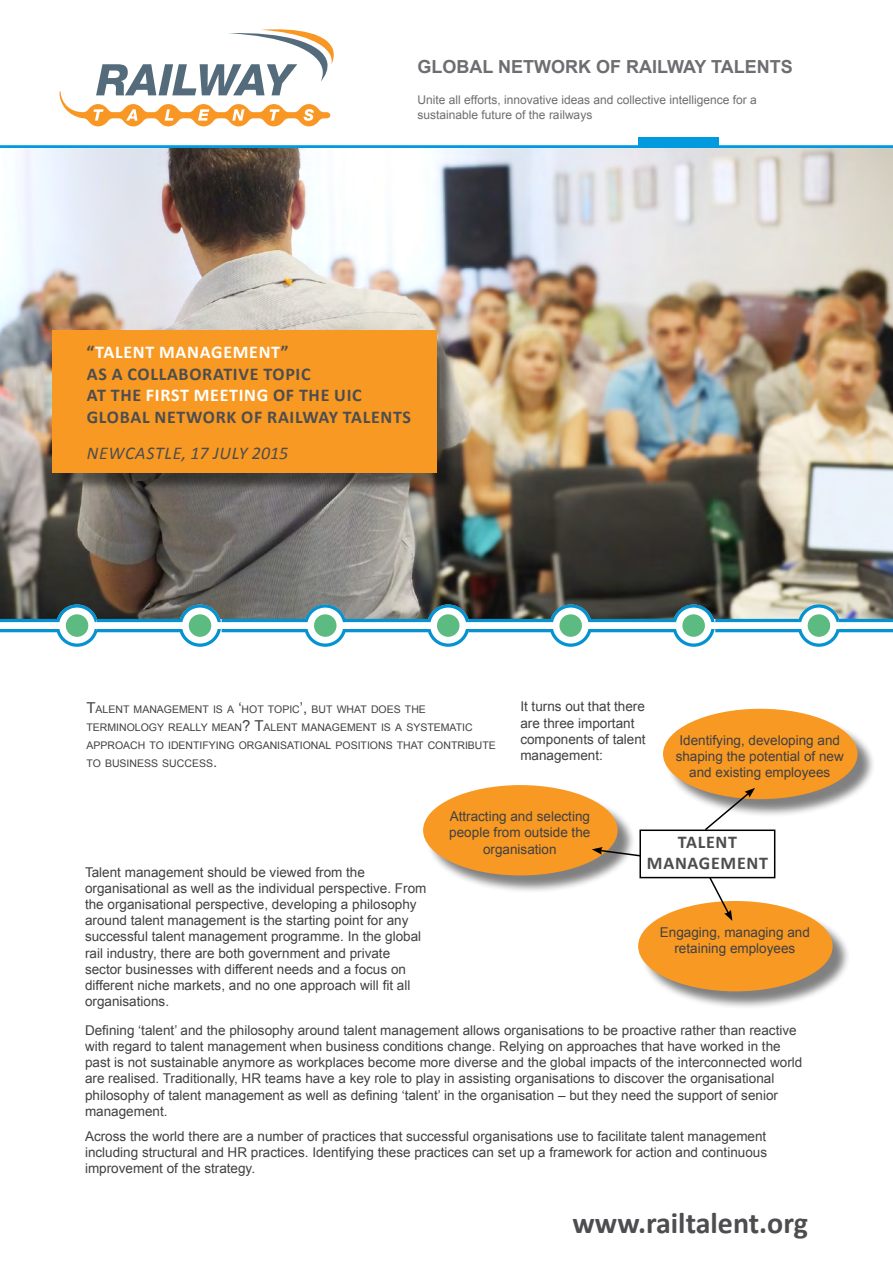
<style>
.page{position:relative;width:893px;height:1263px;background:#fff}
.page>*{position:absolute;margin:0;border:0;box-sizing:border-box;transform-origin:0 0}
.t1{font:700 30px "Calibri";color:#4d4d4f}
.t2{font:700 18px/21.6px "Calibri";letter-spacing:.04em;color:#4d4d4f;text-align:center}
.t3{font:700 18px "Arial";color:#6d6e71}
.t4{font:italic 18px "Calibri";letter-spacing:.04em;color:#4d4d4f}
.t5{font:700 18px "Calibri";letter-spacing:.04em;color:#fff}
.txt{font:13.5px/16.2px "Arial";color:#414042;text-align:center}
.t6{font:12px/14.4px "Arial";color:#6d6e71}
.txt-2{font:10.5px/18px "Arial";color:#414042}
.s1{color:#4d4d4f}
.s2{color:#fff}
.s3{font-size:15px}
</style>
<div class="page">
<svg style="left:60px;top:29px;width:274px;height:97px"></svg>
<div style="left:638px;top:137px;width:81px;height:10px;background:#009bdf"></div>
<hr style="left:0;top:145px;width:893px;height:3px;background:#009bdf">
<img style="left:0;top:148px;width:893px;height:456px">
<div style="left:55px;top:333px;width:401px;height:159px;background:#000;opacity:.5"></div>
<div style="left:52px;top:331px;width:385px;height:142px;background:#f89923"></div>
<svg style="left:0;top:604px;width:893px;height:43px"></svg>
<div style="left:426px;top:788px;width:210px;height:106px;background:#000;opacity:.5"></div>
<div style="left:423px;top:785px;width:195px;height:90px;background:#f89923;border-radius:50%"></div>
<div style="left:666px;top:711px;width:210px;height:107px;background:#000;opacity:.5"></div>
<div style="left:663px;top:709px;width:194px;height:90px;background:#f89923;border-radius:50%"></div>
<div style="left:641px;top:904px;width:210px;height:106px;background:#000;opacity:.5"></div>
<div style="left:638px;top:901px;width:195px;height:90px;background:#f89923;border-radius:50%"></div>
<svg style="left:708px;top:878px;width:24px;height:43px"></svg>
<svg style="left:592px;top:847px;width:47px;height:10px"></svg>
<div style="left:639px;top:829px;width:136px;height:49px;border:2px solid #000"></div>
<svg style="left:703px;top:788px;width:52px;height:44px"></svg>
<p class="t3" style="left:418px;top:54px;width:377px">GLOBAL NETWORK OF RAILWAY TALENTS</p>
<p class="t6" style="left:418px;top:93px;width:341px">Unite all efforts, innovative ideas and collective intelligence for a sustainable future of the railways</p>
<p class="t5" style="left:86px;top:341px;width:204px"><span class="s1">“</span>TALENT MANAGEMENT<span class="s1">”</span></p>
<p class="t2" style="left:87px;top:363px;width:225px">AS A COLLABORATIVE TOPIC</p>
<p class="t2" style="left:87px;top:385px;width:276px">AT THE <span class="s2">FIRST MEETING</span> OF THE UIC</p>
<p class="t2" style="left:87px;top:406px;width:326px">GLOBAL NETWORK OF RAILWAY TALENTS</p>
<p class="t4" style="left:87px;top:441px;width:203px">NEWCASTLE, 17 JULY 2015</p>
<p class="txt-2" style="left:86px;top:700px;width:411px"><span class="s3">T</span>ALENT MANAGEMENT IS A <span class="s3">‘</span>HOT TOPIC<span class="s3">’,</span> BUT WHAT DOES THE TERMINOLOGY REALLY MEAN<span class="s3">? T</span>ALENT MANAGEMENT IS A SYSTEMATIC APPROACH TO IDENTIFYING ORGANISATIONAL POSITIONS THAT CONTRIBUTE TO BUSINESS SUCCESS<span class="s3">.</span></p>
<p class="txt" style="left:520px;top:699px;width:127px;text-align:left">It turns out that there are three important components of talent management:</p>
<p class="txt" style="left:676px;top:732px;width:170px">Identifying, developing and shaping the potential of new and existing employees</p>
<p class="txt" style="left:449px;top:808px;width:143px">Attracting and selecting people from outside the organisation</p>
<p class="t2" style="left:647px;top:831px;width:123px">TALENT<br>MANAGEMENT</p>
<p class="txt" style="left:85px;top:864px;width:343px;text-align:left">Talent management should be viewed from the organisational as well as the individual perspective. From the organisational perspective, developing a philosophy around talent management is the starting point for any successful talent management programme. In the global rail industry, there are both government and private sector businesses with different needs and a focus on different niche markets, and no one approach will fit all organisations.</p>
<p class="txt" style="left:85px;top:1022px;width:719px;text-align:left">Defining ‘talent’ and the philosophy around talent management allows organisations to be proactive rather than reactive with regard to talent management when business conditions change. Relying on approaches that have worked in the past is not sustainable anymore as workplaces become more diverse and the global impacts of the interconnected world are realised. Traditionally, HR teams have a key role to play in assisting organisations to discover the organisational philosophy of talent management as well as defining ‘talent’ in the organisation – but they need the support of senior management.</p>
<p class="txt" style="left:85px;top:1128px;width:684px;text-align:justify">Across the world there are a number of practices that successful organisations use to facilitate talent management including structural and HR practices. Identifying these practices can set up a framework for action and continuous improvement of the strategy.</p>
<p class="txt" style="left:660px;top:924px;width:152px">Engaging, managing and retaining employees</p>
<p class="t1" style="left:572px;top:1204px;width:237px">www.railtalent.org</p>
</div>
